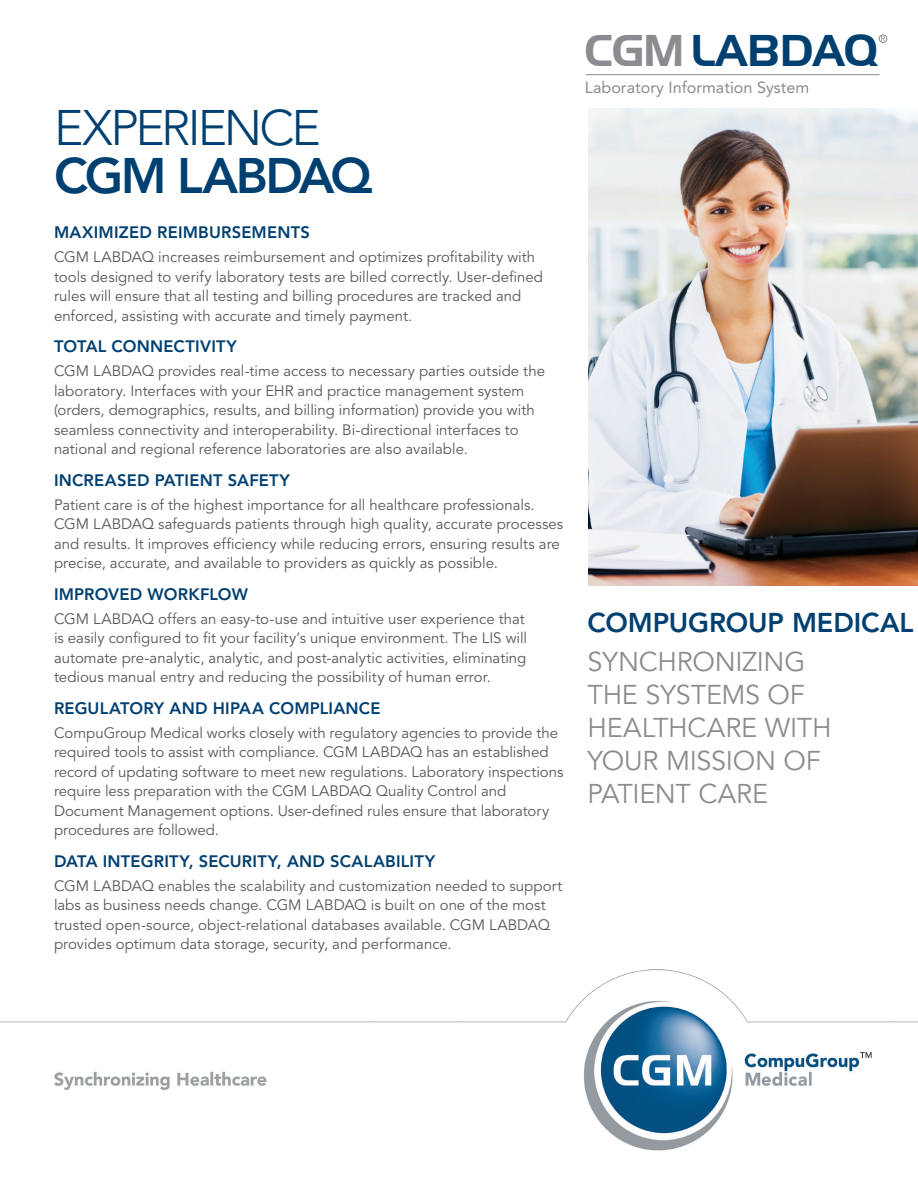
<style>
.page{position:relative;width:918px;height:1188px;background:#fff}
.page>*{position:absolute;margin:0;border:0;box-sizing:border-box;transform-origin:0 0}
.Page_Head{font:300 49.5px/48px "Avenir LT Std";letter-spacing:-.06em;color:#004071}
.t1{font:43.2px "Handel Gothic BT";color:#004071}
.Sidebar_Copy_RIGHT_G{font:27px/33px "Avenir LT Std";letter-spacing:-.01em;color:#8a8c8f}
.Sidebar_Subhead_RIGH{font:800 27px "Avenir LT Std";letter-spacing:-.005em;color:#004071}
.Subheads_CAPS__BLUE{font:800 16.5px "Avenir LT Std";letter-spacing:.01em;color:#004071}
.t2{font:16.2px "Avenir LT Std";color:#8a8c8f}
.Body_Copy_GRAY__80{font:15px/19.5px "Avenir LT Std";color:#57585a}
.s1{font-weight:800}
.s2{color:#8a8c8f}
</style>
<div class="page">
<img style="left:0;top:970px;width:918px;height:181px">
<hr style="left:586px;top:74px;width:293px;height:1px;background:#8a8c8f">
<div style="left:879px;top:35px;width:8px;height:8px;border:1px solid #8a8c8f;border-radius:50%"></div>
<img style="left:588px;top:108px;width:330px;height:477px">
<p class="Page_Head" style="left:54px;top:105px;width:320px">EXPERIENCE<br><span class="s1">CGM LABDAQ</span></p>
<p class="Subheads_CAPS__BLUE" style="left:54px;top:223px;width:257px">MAXIMIZED REIMBURSEMENTS</p>
<p class="Body_Copy_GRAY__80" style="left:54px;top:248px;width:491px">CGM LABDAQ increases reimbursement and optimizes profitability with tools designed to verify laboratory tests are billed correctly. User-defined rules will ensure that all testing and billing procedures are tracked and enforced, assisting with accurate and timely payment.</p>
<p class="Subheads_CAPS__BLUE" style="left:54px;top:337px;width:185px">TOTAL CONNECTIVITY</p>
<p class="Body_Copy_GRAY__80" style="left:54px;top:362px;width:493px">CGM LABDAQ provides real-time access to necessary parties outside the laboratory. Interfaces with your EHR and practice management system (orders, demographics, results, and billing information) provide you with seamless connectivity and interoperability. Bi-directional interfaces to national and regional reference laboratories are also available.</p>
<p class="Subheads_CAPS__BLUE" style="left:54px;top:470px;width:238px">INCREASED PATIENT SAFETY</p>
<p class="Body_Copy_GRAY__80" style="left:54px;top:495px;width:511px">Patient care is of the highest importance for all healthcare professionals.<br>CGM LABDAQ safeguards patients through high quality, accurate processes and results. It improves efficiency while reducing errors, ensuring results are precise, accurate, and available to providers as quickly as possible.</p>
<p class="Subheads_CAPS__BLUE" style="left:54px;top:584px;width:195px">IMPROVED WORKFLOW</p>
<p class="Body_Copy_GRAY__80" style="left:54px;top:609px;width:475px">CGM LABDAQ offers an easy-to-use and intuitive user experience that is easily configured to fit your facility’s unique environment. The LIS will automate pre-analytic, analytic, and post-analytic activities, eliminating tedious manual entry and reducing the possibility of human error.</p>
<p class="Subheads_CAPS__BLUE" style="left:54px;top:698px;width:328px">REGULATORY AND HIPAA COMPLIANCE</p>
<p class="Body_Copy_GRAY__80" style="left:54px;top:723px;width:511px">CompuGroup Medical works closely with regulatory agencies to provide the required tools to assist with compliance. CGM LABDAQ has an established record of updating software to meet new regulations. Laboratory inspections require less preparation with the CGM LABDAQ Quality Control and Document Management options. User-defined rules ensure that laboratory procedures are followed.</p>
<p class="Subheads_CAPS__BLUE" style="left:54px;top:851px;width:383px">DATA INTEGRITY, SECURITY, AND SCALABILITY</p>
<p class="Body_Copy_GRAY__80" style="left:54px;top:876px;width:510px">CGM LABDAQ enables the scalability and customization needed to support labs as business needs change. CGM LABDAQ is built on one of the most trusted open-source, object-relational databases available. CGM LABDAQ provides optimum data storage, security, and performance.</p>
<h2 class="t1" style="left:585px;top:24px;width:294px"><span class="s2">CGM</span>LABDAQ</h2>
<p class="t2" style="left:585px;top:78px;width:226px">Laboratory Information System</p>
<p class="Sidebar_Subhead_RIGH" style="left:588px;top:607px;width:328px">COMPUGROUP MEDICAL</p>
<p class="Sidebar_Copy_RIGHT_G" style="left:588px;top:646px;width:219px">SYNCHRONIZING</p>
<p class="Sidebar_Copy_RIGHT_G" style="left:588px;top:679px;width:246px">THE SYSTEMS OF<br>HEALTHCARE WITH<br>YOUR MISSION OF<br>PATIENT CARE</p>
</div>
